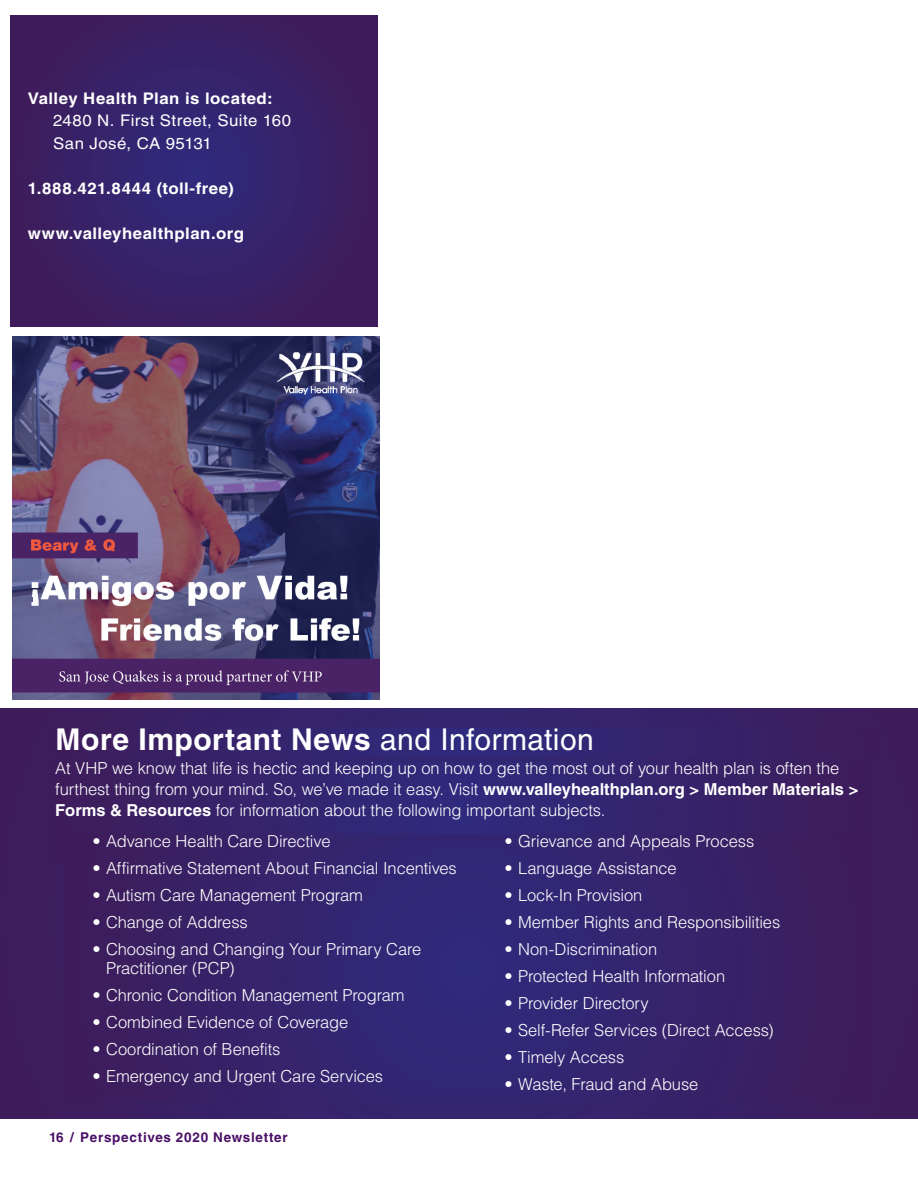
<style>
.page{position:relative;width:918px;height:1188px;background:#fff}
.page>*{position:absolute;margin:0;border:0;box-sizing:border-box;transform-origin:0 0}
.t1{font:700 30px "Helvetica LT Std";letter-spacing:.02em;color:#fff}
.t2{font:300 16.5px/21px "Helvetica LT Std";letter-spacing:-.01em;color:#fff}
.t3{font:700 16.05px "Helvetica LT Std";letter-spacing:.03em;color:#fff;scale:1.05 1}
.t4{font:16.05px/22.5px "Helvetica LT Std";letter-spacing:.025em;color:#fff;scale:1.05 1}
.t5{font:700 13.5px "Helvetica LT Std";letter-spacing:.055em;color:#4a0f66}
.s1{font-weight:400}
.s2{font-weight:700}
</style>
<div class="page">
<img style="left:12px;top:337px;width:367px;height:363px">
<div style="left:0;top:708px;width:918px;height:411px;background:linear-gradient(to right,#382267,#372268)"></div>
<svg style="left:55px;top:762px;width:810px;height:102px;background:#35236c"></svg>
<svg style="left:66px;top:835px;width:806px;height:266px;background:#36236a"></svg>
<svg style="left:56px;top:729px;width:818px;height:26px;background:#35236c"></svg>
<svg style="left:11px;top:15px;width:366px;height:311px;background:#382065"></svg>
<div style="left:24px;top:597px;width:9px;height:5px;background:#5d5e8c"></div>
<p class="t3" style="left:28px;top:88px;width:235px">Valley Health Plan is located:</p>
<p class="t4" style="left:53px;top:109px;width:228px">2480 N. First Street, Suite 160<br>San José, CA 95131</p>
<p class="t3" style="left:28px;top:178px;width:198px">1.888.421.8444 (toll-free)</p>
<p class="t3" style="left:28px;top:223px;width:208px">www.valleyhealthplan.org</p>
<h1 class="t1" style="left:56px;top:722px;width:540px">More Important News <span class="s1">and Information</span></h1>
<p class="t2" style="left:55px;top:758px;width:805px">At VHP we know that life is hectic and keeping up on how to get the most out of your health plan is often the furthest thing from your mind. So, we’ve made it easy. Visit <span class="s2">www.valleyhealthplan.org &gt; Member Materials &gt;<br>Forms &amp; Resources</span> for information about the following important subjects.</p>
<p class="t2" style="left:93px;top:830px;width:239px">• Advance Health Care Directive</p>
<p class="t2" style="left:93px;top:857px;width:366px">• Affirmative Statement About Financial Incentives</p>
<p class="t2" style="left:93px;top:884px;width:272px">• Autism Care Management Program</p>
<p class="t2" style="left:93px;top:911px;width:157px">• Change of Address</p>
<p class="t2" style="left:106px;top:939px;width:317px;line-height:19.5px;text-indent:-13px">• Choosing and Changing Your Primary Care<br>Practitioner (PCP)</p>
<p class="t2" style="left:93px;top:985px;width:314px">• Chronic Condition Management Program</p>
<p class="t2" style="left:93px;top:1012px;width:257px">• Combined Evidence of Coverage</p>
<p class="t2" style="left:93px;top:1039px;width:189px">• Coordination of Benefits</p>
<p class="t2" style="left:93px;top:1066px;width:292px">• Emergency and Urgent Care Services</p>
<p class="t2" style="left:505px;top:830px;width:251px">• Grievance and Appeals Process</p>
<p class="t2" style="left:505px;top:857px;width:174px">• Language Assistance</p>
<p class="t2" style="left:505px;top:884px;width:139px">• Lock-In Provision</p>
<p class="t2" style="left:505px;top:911px;width:277px">• Member Rights and Responsibilities</p>
<p class="t2" style="left:505px;top:938px;width:154px">• Non-Discrimination</p>
<p class="t2" style="left:505px;top:965px;width:222px">• Protected Health Information</p>
<p class="t2" style="left:505px;top:992px;width:146px">• Provider Directory</p>
<p class="t2" style="left:505px;top:1019px;width:270px">• Self-Refer Services (Direct Access)</p>
<p class="t2" style="left:505px;top:1046px;width:121px">• Timely Access</p>
<p class="t2" style="left:505px;top:1073px;width:195px">• Waste, Fraud and Abuse</p>
<p class="t5" style="left:49px;top:1129px;width:240px">16 / Perspectives 2020 Newsletter</p>
</div>
